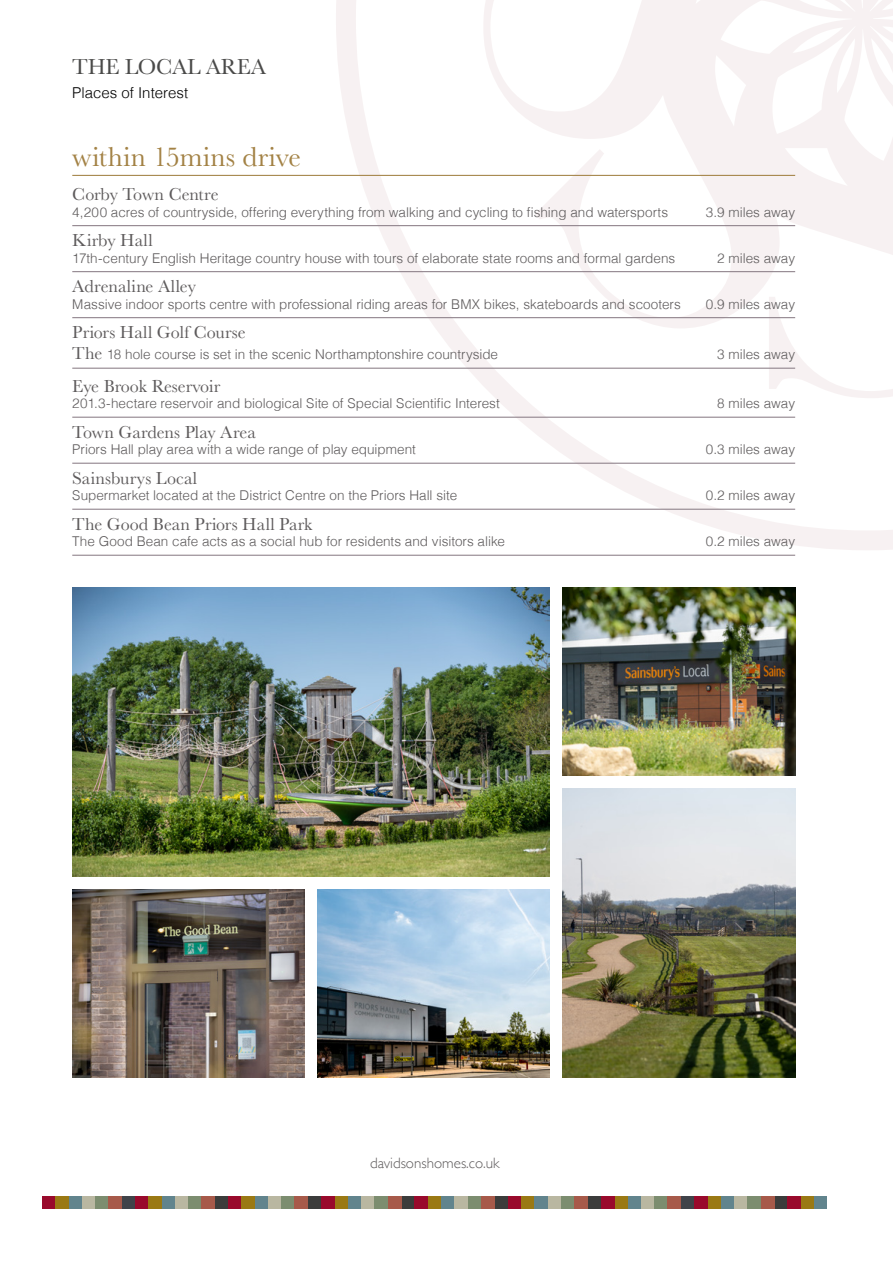
<style>
.page{position:relative;width:893px;height:1263px;background:#fff}
.page>*{position:absolute;margin:0;border:0;box-sizing:border-box;transform-origin:0 0}
.t1{font:28.5px "Baskerville";letter-spacing:.01em;color:#a38245}
.t2{font:22.5px "Baskerville";letter-spacing:-.01em;color:#4a4a49}
.t3{font:18px "Baskerville";color:#5e5b5c}
.t4{font:300 15px "Gill Sans";color:#5e5b5c}
.t5{font:300 15px "Helvetica";color:#000}
.t6{font:300 13.5px "Helvetica";color:#5e5b5c}
.s1{font-family:"Baskerville";font-weight:400;font-size:18px}
</style>
<div class="page">
<svg style="left:336px;top:0;width:557px;height:550px"></svg>
<svg style="left:483px;top:0;width:410px;height:398px"></svg>
<div style="left:42px;top:1196px;width:14px;height:13px;background:#990a2c"></div>
<div style="left:56px;top:1196px;width:13px;height:13px;background:#9a7914"></div>
<div style="left:69px;top:1196px;width:13px;height:13px;background:#61848d"></div>
<div style="left:82px;top:1196px;width:14px;height:13px;background:#b9b7a1"></div>
<div style="left:95px;top:1196px;width:14px;height:13px;background:#7c8d6f"></div>
<div style="left:122px;top:1196px;width:14px;height:13px;background:#404349"></div>
<div style="left:108px;top:1196px;width:14px;height:13px;background:#a75a4a"></div>
<div style="left:135px;top:1196px;width:14px;height:13px;background:#990a2c"></div>
<div style="left:149px;top:1196px;width:13px;height:13px;background:#9a7914"></div>
<div style="left:162px;top:1196px;width:13px;height:13px;background:#61848d"></div>
<div style="left:175px;top:1196px;width:14px;height:13px;background:#b9b7a1"></div>
<div style="left:188px;top:1196px;width:14px;height:13px;background:#7c8d6f"></div>
<div style="left:215px;top:1196px;width:14px;height:13px;background:#3c3c3b"></div>
<div style="left:202px;top:1196px;width:13px;height:13px;background:#a75a4a"></div>
<div style="left:228px;top:1196px;width:14px;height:13px;background:#990a2c"></div>
<div style="left:428px;top:1196px;width:14px;height:13px;background:#9a7914"></div>
<div style="left:441px;top:1196px;width:14px;height:13px;background:#61848d"></div>
<div style="left:455px;top:1196px;width:13px;height:13px;background:#b9b7a1"></div>
<div style="left:468px;top:1196px;width:13px;height:13px;background:#7c8d6f"></div>
<div style="left:495px;top:1196px;width:13px;height:13px;background:#3c3c3b"></div>
<div style="left:481px;top:1196px;width:14px;height:13px;background:#a75a4a"></div>
<div style="left:508px;top:1196px;width:14px;height:13px;background:#990a2c"></div>
<div style="left:521px;top:1196px;width:14px;height:13px;background:#9a7914"></div>
<div style="left:535px;top:1196px;width:13px;height:13px;background:#61848d"></div>
<div style="left:548px;top:1196px;width:13px;height:13px;background:#b9b7a1"></div>
<div style="left:561px;top:1196px;width:14px;height:13px;background:#7c8d6f"></div>
<div style="left:242px;top:1196px;width:13px;height:13px;background:#9a7914"></div>
<div style="left:255px;top:1196px;width:13px;height:13px;background:#61848d"></div>
<div style="left:268px;top:1196px;width:14px;height:13px;background:#b9b7a1"></div>
<div style="left:281px;top:1196px;width:14px;height:13px;background:#7c8d6f"></div>
<div style="left:308px;top:1196px;width:14px;height:13px;background:#3c3c3b"></div>
<div style="left:295px;top:1196px;width:13px;height:13px;background:#a75a4a"></div>
<div style="left:322px;top:1196px;width:13px;height:13px;background:#990a2c"></div>
<div style="left:335px;top:1196px;width:13px;height:13px;background:#9a7914"></div>
<div style="left:348px;top:1196px;width:14px;height:13px;background:#61848d"></div>
<div style="left:361px;top:1196px;width:14px;height:13px;background:#b9b7a1"></div>
<div style="left:374px;top:1196px;width:14px;height:13px;background:#7c8d6f"></div>
<div style="left:401px;top:1196px;width:14px;height:13px;background:#3c3c3b"></div>
<div style="left:388px;top:1196px;width:13px;height:13px;background:#a75a4a"></div>
<div style="left:415px;top:1196px;width:13px;height:13px;background:#990a2c"></div>
<div style="left:588px;top:1196px;width:14px;height:13px;background:#3c3c3b"></div>
<div style="left:575px;top:1196px;width:13px;height:13px;background:#a75a4a"></div>
<div style="left:601px;top:1196px;width:14px;height:13px;background:#990a2c"></div>
<div style="left:615px;top:1196px;width:13px;height:13px;background:#9a7914"></div>
<div style="left:628px;top:1196px;width:13px;height:13px;background:#61848d"></div>
<div style="left:641px;top:1196px;width:14px;height:13px;background:#b9b7a1"></div>
<div style="left:654px;top:1196px;width:14px;height:13px;background:#7c8d6f"></div>
<div style="left:681px;top:1196px;width:14px;height:13px;background:#404349"></div>
<div style="left:668px;top:1196px;width:13px;height:13px;background:#a75a4a"></div>
<div style="left:695px;top:1196px;width:13px;height:13px;background:#990a2c"></div>
<div style="left:708px;top:1196px;width:13px;height:13px;background:#9a7914"></div>
<div style="left:721px;top:1196px;width:14px;height:13px;background:#61848d"></div>
<div style="left:734px;top:1196px;width:14px;height:13px;background:#b9b7a1"></div>
<div style="left:747px;top:1196px;width:14px;height:13px;background:#7c8d6f"></div>
<div style="left:774px;top:1196px;width:14px;height:13px;background:#3c3c3b"></div>
<div style="left:761px;top:1196px;width:13px;height:13px;background:#a75a4a"></div>
<div style="left:788px;top:1196px;width:13px;height:13px;background:#990a2c"></div>
<div style="left:801px;top:1196px;width:13px;height:13px;background:#9a7914"></div>
<div style="left:814px;top:1196px;width:12px;height:13px;background:#61848d"></div>
<hr style="left:72px;top:175px;width:723px;height:1px;background:#a38245">
<hr style="left:72px;top:225px;width:723px;height:1px;background:#8b7e87">
<hr style="left:72px;top:271px;width:723px;height:1px;background:#8b7e87">
<hr style="left:72px;top:317px;width:723px;height:1px;background:#8b7e87">
<hr style="left:72px;top:368px;width:723px;height:1px;background:#8b7e87">
<hr style="left:72px;top:417px;width:723px;height:1px;background:#8b7e87">
<hr style="left:72px;top:463px;width:723px;height:1px;background:#8b7e87">
<hr style="left:72px;top:509px;width:723px;height:1px;background:#8b7e87">
<hr style="left:72px;top:555px;width:723px;height:1px;background:#8b7e87">
<img style="left:72px;top:588px;width:478px;height:288px">
<img style="left:317px;top:889px;width:233px;height:188px">
<img style="left:72px;top:889px;width:233px;height:188px">
<img style="left:563px;top:588px;width:232px;height:188px">
<img style="left:563px;top:789px;width:232px;height:288px">
<h2 class="t2" style="left:72px;top:53px;width:195px">THE LOCAL AREA</h2>
<p class="t5" style="left:72px;top:80px;width:117px">Places of Interest</p>
<h1 class="t1" style="left:72px;top:139px;width:230px">within 15mins drive</h1>
<h3 class="t3" style="left:72px;top:183px;width:148px">Corby Town Centre</h3>
<p class="t6" style="left:72px;top:200px;width:597px">4,200 acres of countryside, offering everything from walking and cycling to fishing and watersports</p>
<p class="t6" style="left:706px;top:200px;width:91px">3.9 miles away</p>
<h3 class="t3" style="left:72px;top:229px;width:82px">Kirby Hall</h3>
<p class="t6" style="left:72px;top:246px;width:604px">17th-century English Heritage country house with tours of elaborate state rooms and formal gardens</p>
<p class="t6" style="left:717px;top:246px;width:80px">2 miles away</p>
<h3 class="t3" style="left:72px;top:275px;width:125px">Adrenaline Alley</h3>
<p class="t6" style="left:72px;top:292px;width:610px">Massive indoor sports centre with professional riding areas for BMX bikes, skateboards and scooters</p>
<p class="t6" style="left:706px;top:292px;width:91px">0.9 miles away</p>
<h3 class="t3" style="left:72px;top:321px;width:175px">Priors Hall Golf Course</h3>
<p class="t6" style="left:72px;top:343px;width:427px"><span class="s1">The</span> 18 hole course is set in the scenic Northamptonshire countryside</p>
<p class="t6" style="left:717px;top:343px;width:80px">3 miles away</p>
<h3 class="t3" style="left:72px;top:374px;width:150px">Eye Brook Reservoir</h3>
<p class="t6" style="left:72px;top:392px;width:429px">201.3-hectare reservoir and biological Site of Special Scientific Interest</p>
<p class="t6" style="left:717px;top:392px;width:80px">8 miles away</p>
<h3 class="t3" style="left:72px;top:420px;width:185px">Town Gardens Play Area</h3>
<p class="t6" style="left:72px;top:438px;width:345px">Priors Hall play area with a wide range of play equipment</p>
<p class="t6" style="left:706px;top:438px;width:91px">0.3 miles away</p>
<h3 class="t3" style="left:72px;top:466px;width:126px">Sainsburys Local</h3>
<p class="t6" style="left:72px;top:484px;width:386px">Supermarket located at the District Centre on the Priors Hall site</p>
<p class="t6" style="left:706px;top:484px;width:91px">0.2 miles away</p>
<h3 class="t3" style="left:72px;top:512px;width:242px">The Good Bean Priors Hall Park</h3>
<p class="t6" style="left:72px;top:530px;width:434px">The Good Bean cafe acts as a social hub for residents and visitors alike</p>
<p class="t6" style="left:706px;top:530px;width:91px">0.2 miles away</p>
<p class="t4" style="left:370px;top:1151px;width:131px">davidsonshomes.co.uk</p>
</div>
